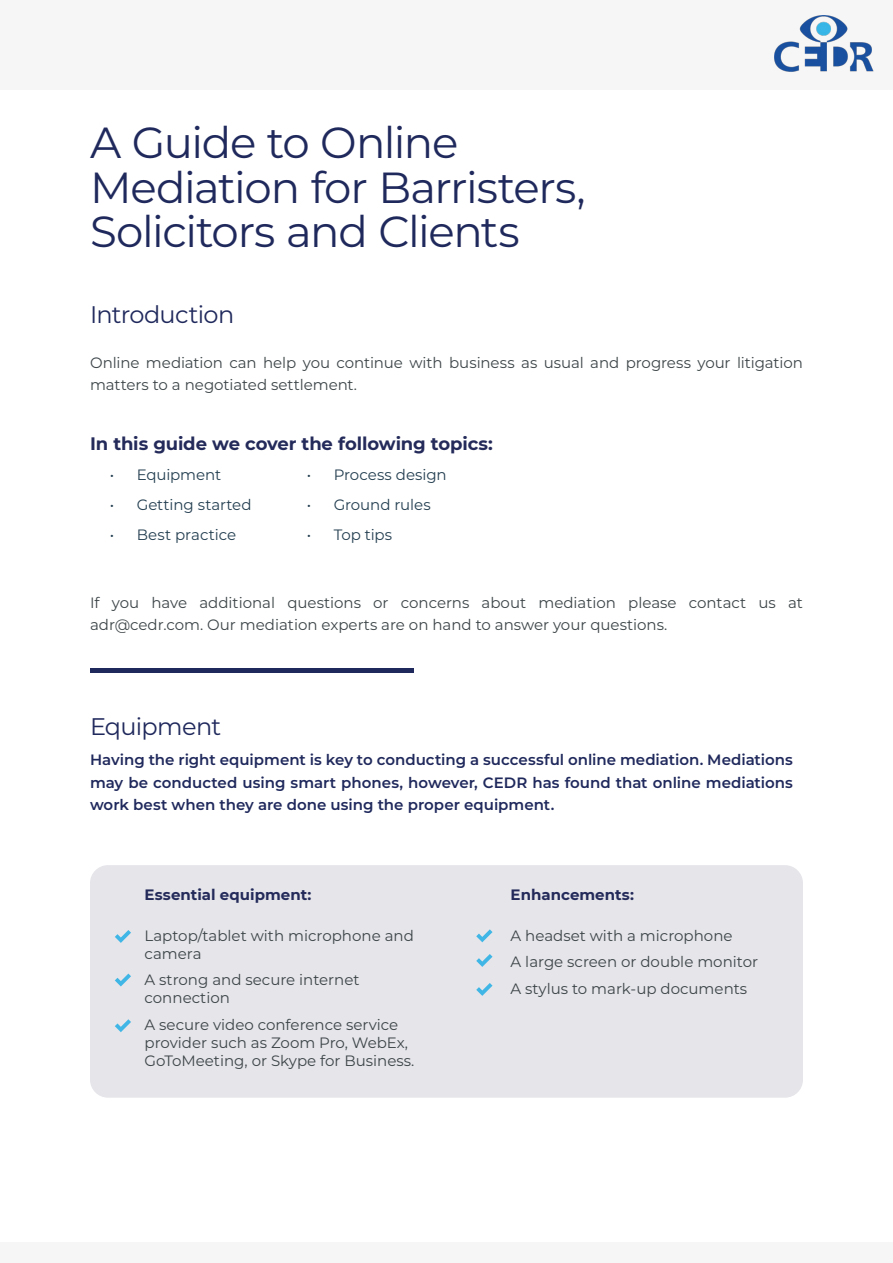
<style>
.page{position:relative;width:893px;height:1263px;background:#fff}
.page>*{position:absolute;margin:0;border:0;box-sizing:border-box;transform-origin:0 0}
.t1{font:43.5px/45px "Montserrat";letter-spacing:-.03em;color:#20295c}
.t2{font:24px "Montserrat";letter-spacing:-.03em;color:#20295c}
.t3{font:700 18px "Montserrat";letter-spacing:-.005em;color:#242b5a}
.t4{font:15px/18px "Montserrat";color:#3d4548}
.t5{font:600 15px/22.5px "Montserrat";color:#20295c;text-align:justify}
.t6{font:15px "Montserrat";letter-spacing:-.005em;color:#243f51}
.t7{font:700 15px "Montserrat";color:#242b5a}
</style>
<div class="page">
<div style="left:0;top:0;width:893px;height:90px;background:#f6f6f6"></div>
<div style="left:0;top:1242px;width:893px;height:21px;background:#f6f6f6"></div>
<img style="left:775px;top:15px;width:99px;height:57px">
<hr style="left:90px;top:668px;width:323px;height:4px;background:#20295c">
<div style="left:90px;top:865px;width:713px;height:233px;background:#e5e5ea;border-radius:18px"></div>
<svg style="left:115px;top:930px;width:16px;height:13px"></svg>
<svg style="left:115px;top:973px;width:16px;height:13px"></svg>
<svg style="left:115px;top:1019px;width:16px;height:13px"></svg>
<svg style="left:476px;top:929px;width:16px;height:13px"></svg>
<svg style="left:476px;top:954px;width:16px;height:13px"></svg>
<svg style="left:476px;top:983px;width:16px;height:13px"></svg>
<h1 class="t1" style="left:90px;top:118px;width:497px">A Guide to Online<br>Mediation for Barristers,<br>Solicitors and Clients</h1>
<h2 class="t2" style="left:90px;top:297px;width:146px">Introduction</h2>
<p class="t4" style="left:90px;top:350px;width:714px;line-height:22.5px">Online mediation can help you continue with business as usual and progress your litigation matters to a negotiated settlement.</p>
<p class="t3" style="left:90px;top:431px;width:404px">In this guide we cover the following topics:</p>
<p class="t6" style="left:110px;top:464px;width:113px">• Equipment</p>
<p class="t6" style="left:110px;top:494px;width:143px">• Getting started</p>
<p class="t6" style="left:110px;top:524px;width:128px">• Best practice</p>
<p class="t6" style="left:307px;top:464px;width:141px">• Process design</p>
<p class="t6" style="left:307px;top:494px;width:125px">• Ground rules</p>
<p class="t6" style="left:307px;top:524px;width:87px">• Top tips</p>
<p class="t4" style="left:90px;top:590px;width:714px;line-height:22.5px">If you have additional questions or concerns about mediation please contact us at adr@cedr.com. Our mediation experts are on hand to answer your questions.</p>
<h2 class="t2" style="left:90px;top:710px;width:133px">Equipment</h2>
<p class="t5" style="left:90px;top:748px;width:704px">Having the right equipment is key to conducting a successful online mediation. Mediations may be conducted using smart phones, however, CEDR has found that online mediations work best when they are done using the proper equipment.</p>
<p class="t7" style="left:145px;top:884px;width:168px">Essential equipment:</p>
<p class="t4" style="left:145px;top:926px;width:271px">Laptop/tablet with microphone and camera</p>
<p class="t4" style="left:145px;top:970px;width:216px">A strong and secure internet connection</p>
<p class="t4" style="left:145px;top:1015px;width:271px">A secure video conference service provider such as Zoom Pro, WebEx,<br>GoToMeeting, or Skype for Business.</p>
<p class="t7" style="left:511px;top:884px;width:125px">Enhancements:</p>
<p class="t4" style="left:511px;top:921px;width:249px;line-height:26.5px">A headset with a microphone<br>A large screen or double monitor<br>A stylus to mark-up documents</p>
</div>
